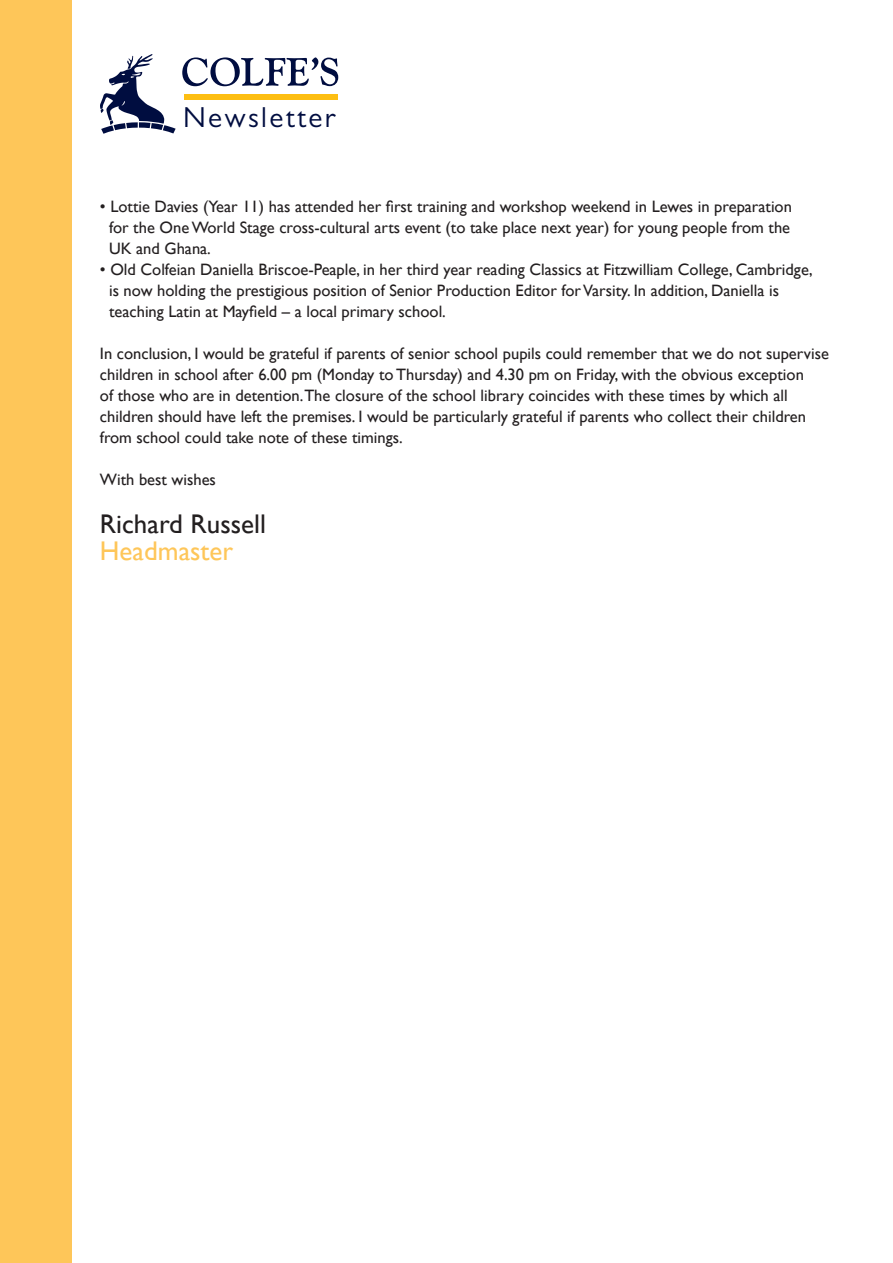
<style>
.page{position:relative;width:893px;height:1263px;background:#fff}
.page>*{position:absolute;margin:0;border:0;box-sizing:border-box;transform-origin:0 0}
.t1{font:29.1px "Gill Sans MT Pro";letter-spacing:.08em;color:#000d40}
.t2{font:27px "Gill Sans";color:#231f20}
.t3{font:27px "Gill Sans";color:#fec659}
.t4{font:16.5px/21px "Gill Sans";color:#231f20}
</style>
<div class="page">
<div style="left:0;top:0;width:71px;height:1263px;background:#fec659"></div>
<svg style="left:100px;top:54px;width:76px;height:80px"></svg>
<svg style="left:182px;top:57px;width:156px;height:29px"></svg>
<div style="left:184px;top:94px;width:154px;height:6px;background:#fdbe12"></div>
<p class="t1" style="left:183px;top:100px;width:154px">Newsletter</p>
<p class="t4" style="left:100px;top:197px;width:694px">• Lottie Davies (Year 11) has attended her first training and workshop weekend in Lewes in preparation</p>
<p class="t4" style="left:109px;top:218px;width:683px">for the One World Stage cross-cultural arts event (to take place next year) for young people from the</p>
<p class="t4" style="left:109px;top:239px;width:103px">UK and Ghana.</p>
<p class="t4" style="left:100px;top:260px;width:714px">• Old Colfeian Daniella Briscoe-Peaple, in her third year reading Classics at Fitzwilliam College, Cambridge,</p>
<p class="t4" style="left:109px;top:281px;width:671px">is now holding the prestigious position of Senior Production Editor for Varsity. In addition, Daniella is</p>
<p class="t4" style="left:109px;top:302px;width:338px">teaching Latin at Mayfield – a local primary school.</p>
<p class="t4" style="left:100px;top:344px;width:730px">In conclusion, I would be grateful if parents of senior school pupils could remember that we do not supervise children in school after 6.00 pm (Monday to Thursday) and 4.30 pm on Friday, with the obvious exception</p>
<p class="t4" style="left:100px;top:386px;width:689px">of those who are in detention.The closure of the school library coincides with these times by which all</p>
<p class="t4" style="left:100px;top:407px;width:708px">children should have left the premises. I would be particularly grateful if parents who collect their children from school could take note of these timings.</p>
<p class="t4" style="left:100px;top:470px;width:118px">With best wishes</p>
<p class="t2" style="left:100px;top:509px;width:167px">Richard Russell</p>
<p class="t3" style="left:100px;top:536px;width:135px">Headmaster</p>
</div>
